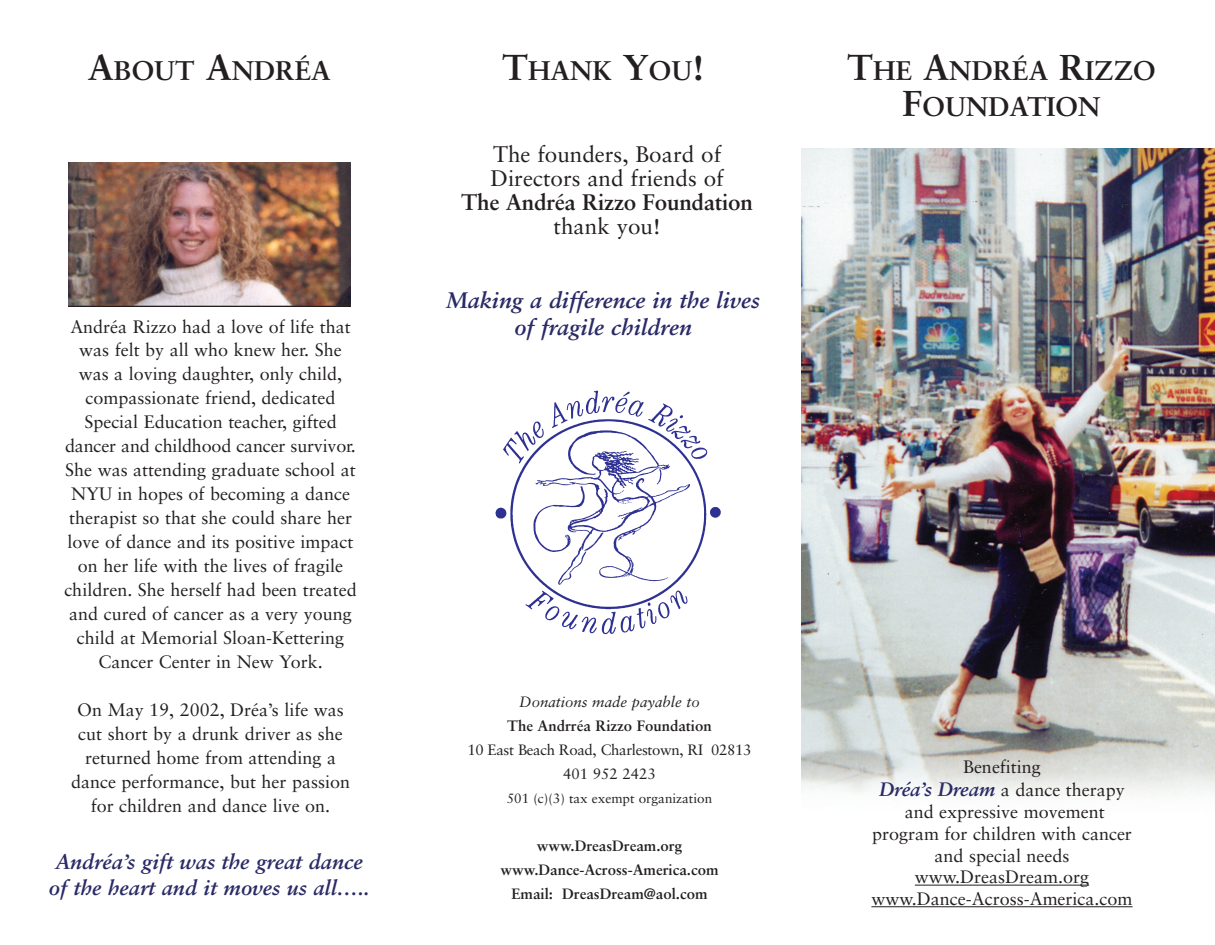
<style>
.page{position:relative;width:1215px;height:945px;background:#fff}
.page>*{position:absolute;margin:0;border:0;box-sizing:border-box;transform-origin:0 0}
.t1{font:700 27px/36px "Sabon";color:#231f20;text-align:center}
.t2{font:22.5px/24px "Sabon";color:#231f20}
.t3{font:italic 700 22.5px/27px "Sabon";color:#2a2a66;text-align:center}
.t4{font:700 22.5px "Sabon";letter-spacing:-.01em;color:#231f20}
.t5{font:italic 700 21px/25.2px "Sabon";color:#2a2a66;text-align:center}
.t6{font:18px/24px "Sabon";color:#231f20;text-align:center}
.t7{font:700 15px/24px "Sabon";color:#231f20;text-align:center}
.t8{font:15px/24px "Sabon";letter-spacing:-.02em;color:#231f20;text-align:center}
.t9{font:italic 15px "Sabon";color:#231f20}
.t10{font:13.5px "Sabon";color:#231f20}
.s1{font-size:36px}
.s2{font-weight:700;font-style:italic;font-size:19.5px;color:#2a2a66}
</style>
<div class="page">
<img style="left:802px;top:149px;width:413px;height:759px">
<img style="left:69px;top:162px;width:282px;height:144px">
<hr style="left:915px;top:885px;width:174px;height:1px;background:#231f20">
<hr style="left:871px;top:906px;width:262px;height:1px;background:#231f20">
<img style="left:495px;top:390px;width:226px;height:245px">
<h1 class="t1" style="left:88px;top:55px;width:244px"><span class="s1">A</span>BOUT <span class="s1">A</span>NDRÉA</h1>
<h1 class="t1" style="left:502px;top:55px;width:204px"><span class="s1">T</span>HANK <span class="s1">Y</span>OU<span class="s1">!</span></h1>
<p class="t6" style="left:64px;top:316px;width:294px">Andréa Rizzo had a love of life that was felt by all who knew her. She was a loving daughter, only child, compassionate friend, dedicated Special Education teacher, gifted dancer and childhood cancer survivor.<br>She was attending graduate school at NYU in hopes of becoming a dance therapist so that she could share her love of dance and its positive impact on her life with the lives of fragile children. She herself had been treated and cured of cancer as a very young child at Memorial Sloan-Kettering Cancer Center in New York.</p>
<p class="t6" style="left:71px;top:700px;width:280px">On May 19, 2002, Dréa’s life was cut short by a drunk driver as she returned home from attending a dance performance, but her passion for children and dance live on.</p>
<p class="t5" style="left:49px;top:851px;width:322px">Andréa’s gift was the great dance of the heart and it moves us all…..</p>
<p class="t2" style="left:491px;top:145px;width:235px">The founders, Board of<br>Directors and friends of</p>
<p class="t4" style="left:461px;top:193px;width:293px">The Andréa Rizzo Foundation</p>
<p class="t2" style="left:554px;top:217px;width:108px">thank you!</p>
<p class="t3" style="left:447px;top:288px;width:315px">Making a difference in the lives of fragile children</p>
<p class="t9" style="left:519px;top:696px;width:182px">Donations made payable to</p>
<p class="t7" style="left:507px;top:715px;width:206px">The Andrréa Rizzo Foundation</p>
<p class="t8" style="left:467px;top:739px;width:286px">10 East Beach Road, Charlestown, RI 02813<br>401 952 2423</p>
<p class="t10" style="left:507px;top:793px;width:207px">501 (c)(3) tax exempt organization</p>
<p class="t7" style="left:501px;top:835px;width:219px">www.DreasDream.org www.Dance-Across-America.com<br>Email: DreasDream@aol.com</p>
<h1 class="t1" style="left:847px;top:55px;width:310px"><span class="s1">T</span>HE <span class="s1">A</span>NDRÉA <span class="s1">R</span>IZZO<br><span class="s1">F</span>OUNDATION</h1>
<p class="t6" style="left:871px;top:758px;width:263px;line-height:21.9px">Benefiting<br><span class="s2">Dréa’s Dream</span> a dance therapy and expressive movement program for children with cancer and special needs www.DreasDream.org www.Dance-Across-America.com</p>
</div>
